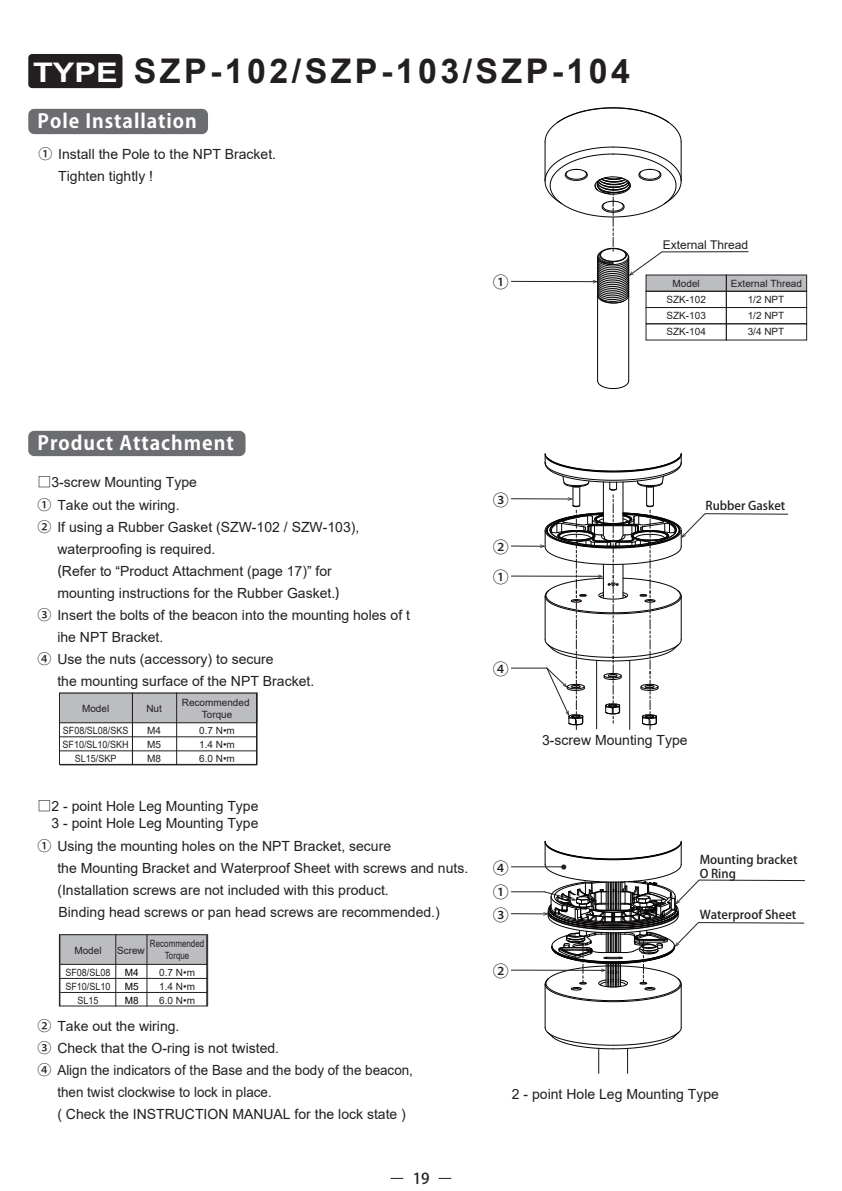
<style>
.page{position:relative;width:842px;height:1191px;background:#fff}
.page>*{position:absolute;margin:0;border:0;box-sizing:border-box;transform-origin:0 0}
.t1{font:700 34px "Arial";letter-spacing:.1em;color:#231f20}
.t2{font:700 19.2px "Koz Go Pro";letter-spacing:.05em;color:#fff}
.t3{font:500 16px/22px "Koz Go Pro";color:#231f20}
.t4{font:500 15px "Koz Go Pro";color:#231f20}
.t5{font:14px/22px "Arial";color:#231f20}
.t6{font:14px "Arial";color:#231f20;scale:.96 1}
.t7{font:500 12px/14px "Koz Go Pro";color:#231f20}
.t8{font:12px "Arial";color:#231f20}
.t9{font:10px/14px "Arial";color:#231f20;text-align:center}
.t10{font:10px/14px "Arial";color:#231f20;text-align:center;scale:.9 1}
.t11{font:10px/12px "Arial";color:#231f20;text-align:center;scale:.8 1}
.t12{font:10px/14px "Arial";color:#000;text-align:justify}
.s1{font-size:27px;color:#fff}
.s2{font-family:"Koz Go Pro";font-weight:500}
</style>
<div class="page">
<svg style="left:391px;top:1178px;width:12px;height:1px"></svg>
<svg style="left:439px;top:1178px;width:12px;height:1px"></svg>
<div style="left:28px;top:54px;width:94px;height:34px;background:#231f20;border-radius:4px"></div>
<div style="left:28px;top:109px;width:180px;height:25px;background:#6c6d70;border-radius:6px"></div>
<div style="left:28px;top:431px;width:217px;height:25px;background:#6c6d70;border-radius:6px"></div>
<hr style="left:597px;top:295px;width:1px;height:86px;background:#060303">
<hr style="left:628px;top:295px;width:1px;height:86px;background:#060303">
<svg style="left:597px;top:380px;width:32px;height:9px"></svg>
<div style="left:646px;top:275px;width:161px;height:16px;background:#bcbdc0"></div>
<div style="left:726px;top:291px;width:81px;height:17px;border:1px solid #231f20"></div>
<div style="left:645px;top:307px;width:82px;height:17px;border:1px solid #231f20"></div>
<div style="left:726px;top:307px;width:81px;height:17px;border:1px solid #231f20"></div>
<div style="left:645px;top:323px;width:82px;height:17px;border:1px solid #231f20"></div>
<div style="left:726px;top:323px;width:81px;height:17px;border:1px solid #231f20"></div>
<hr style="left:545px;top:984px;width:1px;height:43px;background:#060303">
<hr style="left:681px;top:984px;width:1px;height:43px;background:#060303">
<hr style="left:511px;top:498px;width:60px;height:1px;background:#231f20">
<hr style="left:511px;top:668px;width:36px;height:1px;background:#231f20">
<hr style="left:511px;top:546px;width:32px;height:1px;background:#231f20">
<hr style="left:511px;top:913px;width:36px;height:1px;background:#231f20">
<hr style="left:511px;top:866px;width:53px;height:1px;background:#231f20">
<hr style="left:511px;top:891px;width:33px;height:1px;background:#231f20">
<hr style="left:257px;top:692px;width:1px;height:73px;background:#231f20">
<svg style="left:59px;top:692px;width:198px;height:73px"></svg>
<svg style="left:60px;top:934px;width:147px;height:72px"></svg>
<hr style="left:60px;top:964px;width:147px;height:1px;background:#231f20">
<hr style="left:60px;top:978px;width:147px;height:1px;background:#231f20">
<hr style="left:60px;top:992px;width:147px;height:1px;background:#231f20">
<hr style="left:115px;top:934px;width:1px;height:72px;background:#231f20">
<hr style="left:59px;top:934px;width:1px;height:72px;background:#231f20">
<hr style="left:147px;top:934px;width:1px;height:72px;background:#231f20">
<hr style="left:207px;top:934px;width:1px;height:72px;background:#231f20">
<svg style="left:545px;top:1027px;width:136px;height:46px"></svg>
<hr style="left:511px;top:281px;width:85px;height:1px;background:#231f20">
<svg style="left:545px;top:107px;width:204px;height:196px"></svg>
<hr style="left:511px;top:969px;width:93px;height:1px;background:#231f20">
<hr style="left:511px;top:576px;width:90px;height:1px;background:#231f20">
<svg style="left:540px;top:453px;width:248px;height:276px"></svg>
<svg style="left:543px;top:841px;width:262px;height:161px"></svg>
<h1 class="t1" style="left:33px;top:47px;width:598px"><span class="s1">TYPE</span> SZP-102/SZP-103/SZP-104</h1>
<h2 class="t2" style="left:38px;top:109px;width:161px">Pole Installation</h2>
<p class="t5" style="left:58px;top:143px;width:219px;text-indent:-20px"><span class="s2">①</span> Install the Pole to the NPT Bracket.<br>Tighten tightly !</p>
<p class="t3" style="left:493px;top:272px;width:17px">①</p>
<p class="t8" style="left:663px;top:236px;width:87px">External Thread</p>
<p class="t9" style="left:666px;top:275px;width:41px;line-height:16.4px">Model<br>SZK-102</p>
<p class="t9" style="left:666px;top:324px;width:41px">SZK-104</p>
<p class="t9" style="left:731px;top:276px;width:73px">External Thread</p>
<p class="t9" style="left:748px;top:292px;width:38px">1/2 NPT</p>
<p class="t9" style="left:748px;top:325px;width:38px">3/4 NPT</p>
<p class="t9" style="left:666px;top:308px;width:41px">SZK-103</p>
<p class="t9" style="left:748px;top:309px;width:38px">1/2 NPT</p>
<h2 class="t2" style="left:38px;top:431px;width:198px">Product Attachment</h2>
<p class="t5" style="left:38px;top:471px;width:161px"><span class="s2">□</span>3-screw Mounting Type</p>
<p class="t5" style="left:38px;top:494px;width:144px"><span class="s2">①</span> Take out the wiring.</p>
<p class="t5" style="left:38px;top:516px;width:323px"><span class="s2">②</span> If using a Rubber Gasket (SZW-102 / SZW-103),</p>
<p class="t5" style="left:57px;top:538px;width:159px">waterproofing is required.</p>
<p class="t5" style="left:57px;top:560px;width:276px"><span class="s2">(</span>Refer to “Product Attachment (page 17)” for</p>
<p class="t5" style="left:57px;top:582px;width:284px">mounting instructions for the Rubber Gasket.<span class="s2">)</span></p>
<p class="t5" style="left:38px;top:604px;width:374px"><span class="s2">③</span> Insert the bolts of the beacon into the mounting holes of t</p>
<p class="t5" style="left:57px;top:626px;width:107px">ihe NPT Bracket.</p>
<p class="t5" style="left:38px;top:648px;width:238px"><span class="s2">④</span> Use the nuts (accessory) to secure</p>
<p class="t5" style="left:57px;top:670px;width:258px">the mounting surface of the NPT Bracket.</p>
<p class="t9" style="left:82px;top:701px;width:29px">Model</p>
<p class="t10" style="left:63px;top:723px;width:75px">SF08/SL08/SKS<br>SF10/SL10/SKH<br>SL15/SKP</p>
<p class="t9" style="left:146px;top:701px;width:17px">Nut</p>
<p class="t9" style="left:182px;top:696px;width:69px;line-height:12px">Recommended<br>Torque</p>
<p class="t9" style="left:147px;top:723px;width:15px;text-align:justify">M4<br>M5<br>M8</p>
<p class="t9" style="left:199px;top:723px;width:37px;text-align:justify">0.7 N•m 1.4 N•m 6.0 N•m</p>
<p class="t5" style="left:38px;top:794px;width:222px"><span class="s2">□</span>2 - point Hole Leg Mounting Type</p>
<p class="t5" style="left:52px;top:812px;width:208px">3 - point Hole Leg Mounting Type</p>
<p class="t5" style="left:57px;top:834px;width:412px;text-indent:-20px"><span class="s2">①</span> Using the mounting holes on the NPT Bracket, secure<br>the Mounting Bracket and Waterproof Sheet with screws and nuts. (Installation screws are not included with this product.<br>Binding head screws or pan head screws are recommended.)</p>
<p class="t11" style="left:150px;top:937px;width:69px">Recommended<br>Torque</p>
<p class="t9" style="left:117px;top:943px;width:29px">Screw</p>
<p class="t9" style="left:65px;top:940px;width:47px;line-height:21.4px">Model<br>SF08/SL08</p>
<p class="t10" style="left:65px;top:979px;width:52px">SF10/SL10<br>SL15</p>
<p class="t9" style="left:159px;top:965px;width:37px;text-align:justify">0.7 N•m 1.4 N•m 6.0 N•m</p>
<p class="t12" style="left:125px;top:965px;width:15px">M4<br>M5<br>M8</p>
<p class="t5" style="left:38px;top:1014px;width:144px"><span class="s2">②</span> Take out the wiring.</p>
<p class="t5" style="left:38px;top:1036px;width:243px"><span class="s2">③</span> Check that the O-ring is not twisted.</p>
<p class="t6" style="left:38px;top:1060px;width:393px"><span class="s2">④</span> Align the indicators of the Base and the body of the beacon,</p>
<p class="t6" style="left:57px;top:1082px;width:225px">then twist clockwise to lock in place.</p>
<p class="t5" style="left:57px;top:1103px;width:350px">( Check the INSTRUCTION MANUAL for the lock state )</p>
<p class="t4" style="left:413px;top:1169px;width:18px">19</p>
<p class="t3" style="left:493px;top:489px;width:17px">③</p>
<p class="t3" style="left:493px;top:537px;width:17px">②</p>
<p class="t3" style="left:493px;top:567px;width:17px">①</p>
<p class="t3" style="left:493px;top:659px;width:17px">④</p>
<p class="t7" style="left:706px;top:499px;width:81px">Rubber Gasket</p>
<p class="t5" style="left:542px;top:729px;width:147px">3-screw Mounting Type</p>
<p class="t3" style="left:493px;top:857px;width:17px">④</p>
<p class="t3" style="left:493px;top:882px;width:18px">①<br>③</p>
<p class="t3" style="left:493px;top:961px;width:17px">②</p>
<p class="t7" style="left:700px;top:853px;width:99px">Mounting bracket<br>O Ring</p>
<p class="t7" style="left:700px;top:908px;width:98px">Waterproof Sheet</p>
<p class="t5" style="left:512px;top:1083px;width:208px">2 - point Hole Leg Mounting Type</p>
</div>
